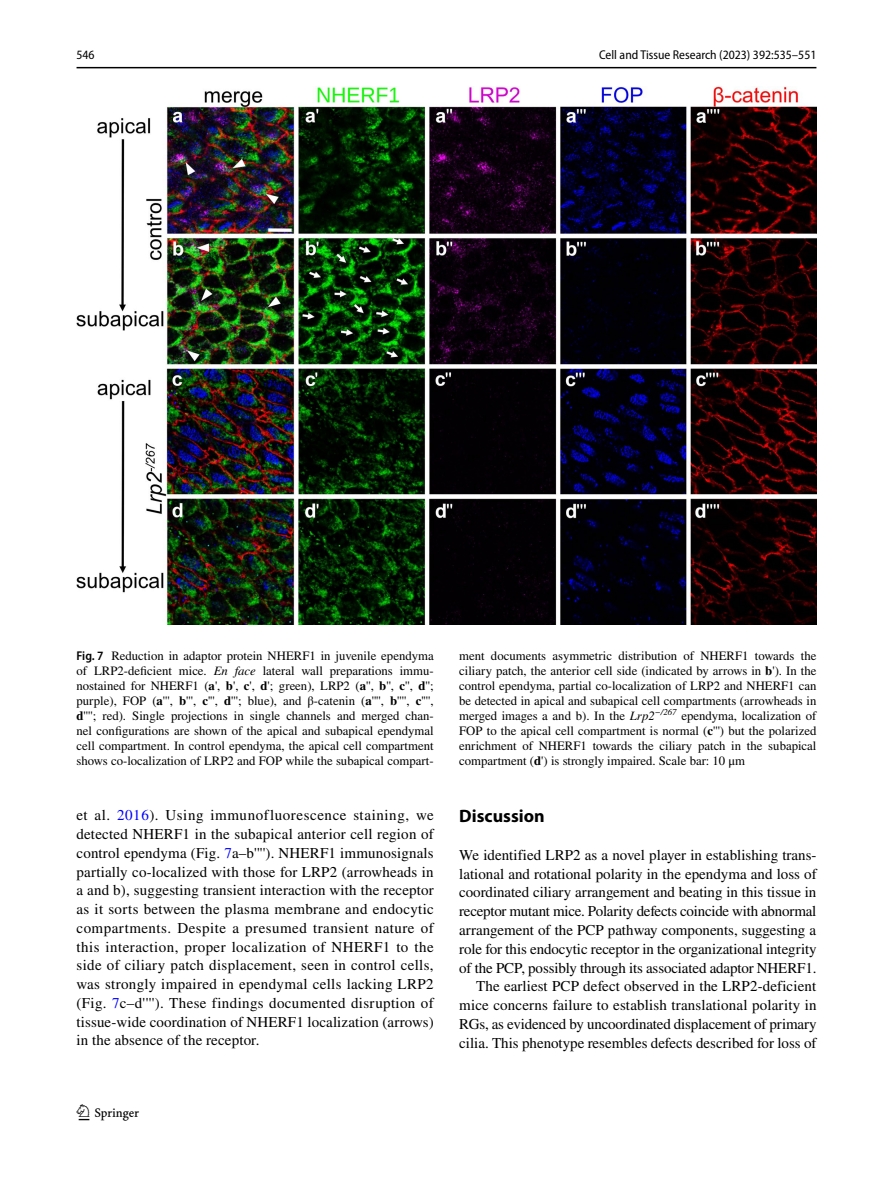
<style>
.page{position:relative;width:893px;height:1187px;background:#fff}
.page>*{position:absolute;margin:0;border:0;box-sizing:border-box;transform-origin:0 0}
.t1{font:22.5px "Springnew Regular 2";color:#000}
.t2{font:700 18px "Myriad Pro";color:#000}
.t3{font:15px/18.8px "STIX";color:#000;text-align:justify}
.t4{font:12.75px/15px "STIX";color:#000;text-align:justify}
.t5{font:semi-condensed 12.75px "Myriad Pro";color:#000}
.s1{font-family:"Myriad Pro";font-weight:600;font-stretch:semi-condensed}
.s2{font-style:italic}
.s3{font-weight:700}
.s4{color:#00f}
</style>
<div class="page">
<hr style="left:77px;top:67px;width:739px;height:1px;background:#000">
<img style="left:77px;top:87px;width:739px;height:537px">
<p class="t5" style="left:77px;top:48px;width:20px">546</p>
<p class="t5" style="left:599px;top:48px;width:219px">Cell and Tissue Research (2023) 392:535–551</p>
<p class="t4" style="left:76px;top:649px;width:359px"><span class="s1">Fig. 7</span> Reduction in adaptor protein NHERF1 in juvenile ependyma of LRP2-deficient mice. <span class="s2">En face</span> lateral wall preparations immu&shy;nostained for NHERF1 (<span class="s3">a</span>', <span class="s3">b</span>', <span class="s3">c</span>', <span class="s3">d</span>'; green), LRP2 (<span class="s3">a</span>'', <span class="s3">b</span>'', <span class="s3">c</span>'', <span class="s3">d</span>''; purple), FOP (<span class="s3">a</span>''', <span class="s3">b</span>''', <span class="s3">c</span>''', <span class="s3">d</span>'''; blue), and β-catenin (<span class="s3">a</span>'''', <span class="s3">b</span>'''', <span class="s3">c</span>'''', <span class="s3">d</span>''''; red). Single projections in single channels and merged chan&shy;nel configurations are shown of the apical and subapical ependymal cell compartment. In control ependyma, the apical cell compartment shows co-localization of LRP2 and FOP while the subapical compart-</p>
<p class="t4" style="left:459px;top:649px;width:359px">ment documents asymmetric distribution of NHERF1 towards the ciliary patch, the anterior cell side (indicated by arrows in <span class="s3">b</span>'). In the control ependyma, partial co-localization of LRP2 and NHERF1 can be detected in apical and subapical cell compartments (arrowheads in merged images a and b). In the <span class="s2">Lrp2</span><sup>−/267</sup> ependyma, localization of FOP to the apical cell compartment is normal (<span class="s3">c</span>''') but the polarized enrichment of NHERF1 towards the ciliary patch in the subapical compartment (<span class="s3">d</span>') is strongly impaired. Scale bar: 10 μm</p>
<p class="t3" style="left:77px;top:806px;width:359px">et al. <span class="s4">2016</span>). Using immunofluorescence staining, we detected NHERF1 in the subapical anterior cell region of control ependyma (Fig. <span class="s4">7</span>a–b''''). NHERF1 immunosignals partially co-localized with those for LRP2 (arrowheads in a and b), suggesting transient interaction with the receptor as it sorts between the plasma membrane and endocytic compartments. Despite a presumed transient nature of this interaction, proper localization of NHERF1 to the side of ciliary patch displacement, seen in control cells, was strongly impaired in ependymal cells lacking LRP2 (Fig. <span class="s4">7</span>c–d''''). These findings documented disruption of tissue-wide coordination of NHERF1 localization (arrows) in the absence of the receptor.</p>
<p class="t2" style="left:459px;top:804px;width:87px">Discussion</p>
<p class="t3" style="left:459px;top:846px;width:359px;text-align:right">We identified LRP2 as a novel player in establishing trans&shy;lational and rotational polarity in the ependyma and loss of coordinated ciliary arrangement and beating in this tissue in receptor mutant mice. Polarity defects coincide with abnormal arrangement of the PCP pathway components, suggesting a role for this endocytic receptor in the organizational integrity of the PCP, possibly through its associated adaptor NHERF1.<br>The earliest PCP defect observed in the LRP2-deficient mice concerns failure to establish translational polarity in RGs, as evidenced by uncoordinated displacement of primary cilia. This phenotype resembles defects described for loss of</p>
<h1 class="t1" style="left:79px;top:1104px;width:62px">1 3</h1>
</div>
